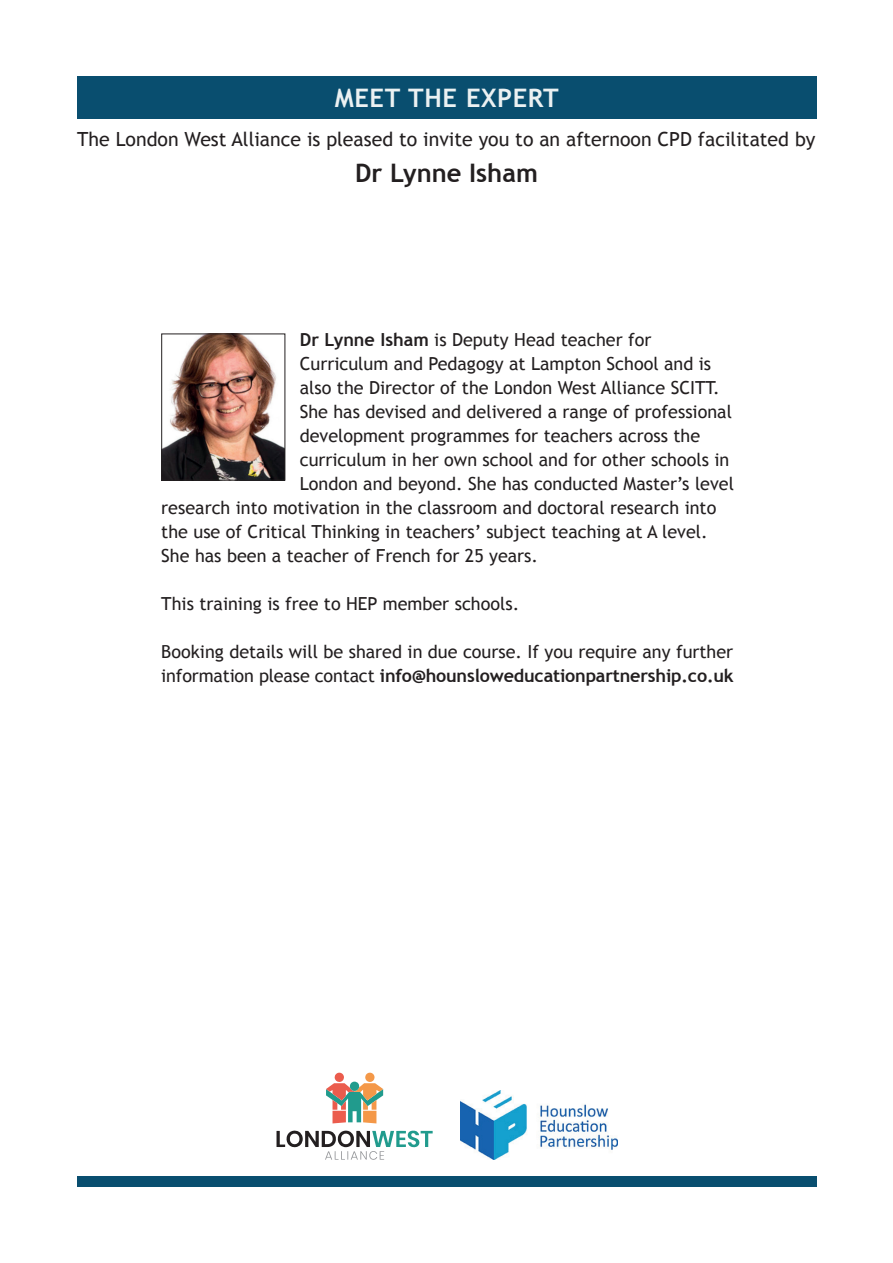
<style>
.page{position:relative;width:893px;height:1263px;background:#fff}
.page>*{position:absolute;margin:0;border:0;box-sizing:border-box;transform-origin:0 0}
.t1{font:700 25.5px "Trebuchet MS";letter-spacing:.025em;color:#ebf1f2}
.t2{font:700 25.5px "Trebuchet MS";color:#231f20}
.t3{font:19.5px "Trebuchet MS";color:#231f20}
.t4{font:18px/24px "Trebuchet MS";color:#231f20}
.s1{font-weight:700}
</style>
<div class="page">
<div style="left:77px;top:1176px;width:739px;height:10px;background:#094e6f"></div>
<div style="left:77px;top:77px;width:739px;height:42px;background:#094e6f"></div>
<img style="left:163px;top:336px;width:120px;height:142px">
<div style="left:161px;top:334px;width:124px;height:146px;border:1px solid #231f20"></div>
<svg style="left:326px;top:1073px;width:57px;height:50px"></svg>
<svg style="left:277px;top:1130px;width:156px;height:30px"></svg>
<img style="left:461px;top:1091px;width:156px;height:69px">
<h1 class="t1" style="left:335px;top:82px;width:226px">MEET THE EXPERT</h1>
<p class="t3" style="left:77px;top:128px;width:740px">The London West Alliance is pleased to invite you to an afternoon CPD facilitated by</p>
<h1 class="t2" style="left:355px;top:157px;width:184px">Dr Lynne Isham</h1>
<p class="t4" style="left:300px;top:328px;width:353px"><span class="s1">Dr Lynne Isham</span> is Deputy Head teacher for</p>
<p class="t4" style="left:300px;top:352px;width:413px">Curriculum and Pedagogy at Lampton School and is</p>
<p class="t4" style="left:300px;top:376px;width:421px">also the Director of the London West Alliance SCITT.</p>
<p class="t4" style="left:300px;top:400px;width:434px">She has devised and delivered a range of professional</p>
<p class="t4" style="left:300px;top:424px;width:402px">development programmes for teachers across the</p>
<p class="t4" style="left:300px;top:448px;width:431px">curriculum in her own school and for other schools in</p>
<p class="t4" style="left:300px;top:472px;width:436px">London and beyond. She has conducted Master’s level</p>
<p class="t4" style="left:161px;top:496px;width:557px">research into motivation in the classroom and doctoral research into</p>
<p class="t4" style="left:161px;top:520px;width:548px">the use of Critical Thinking in teachers’ subject teaching at A level.</p>
<p class="t4" style="left:161px;top:544px;width:378px">She has been a teacher of French for 25 years.</p>
<p class="t4" style="left:161px;top:592px;width:359px">This training is free to HEP member schools.</p>
<p class="t4" style="left:161px;top:640px;width:574px">Booking details will be shared in due course. If you require any further information please contact <span class="s1">info@hounsloweducationpartnership.co.uk</span></p>
</div>
